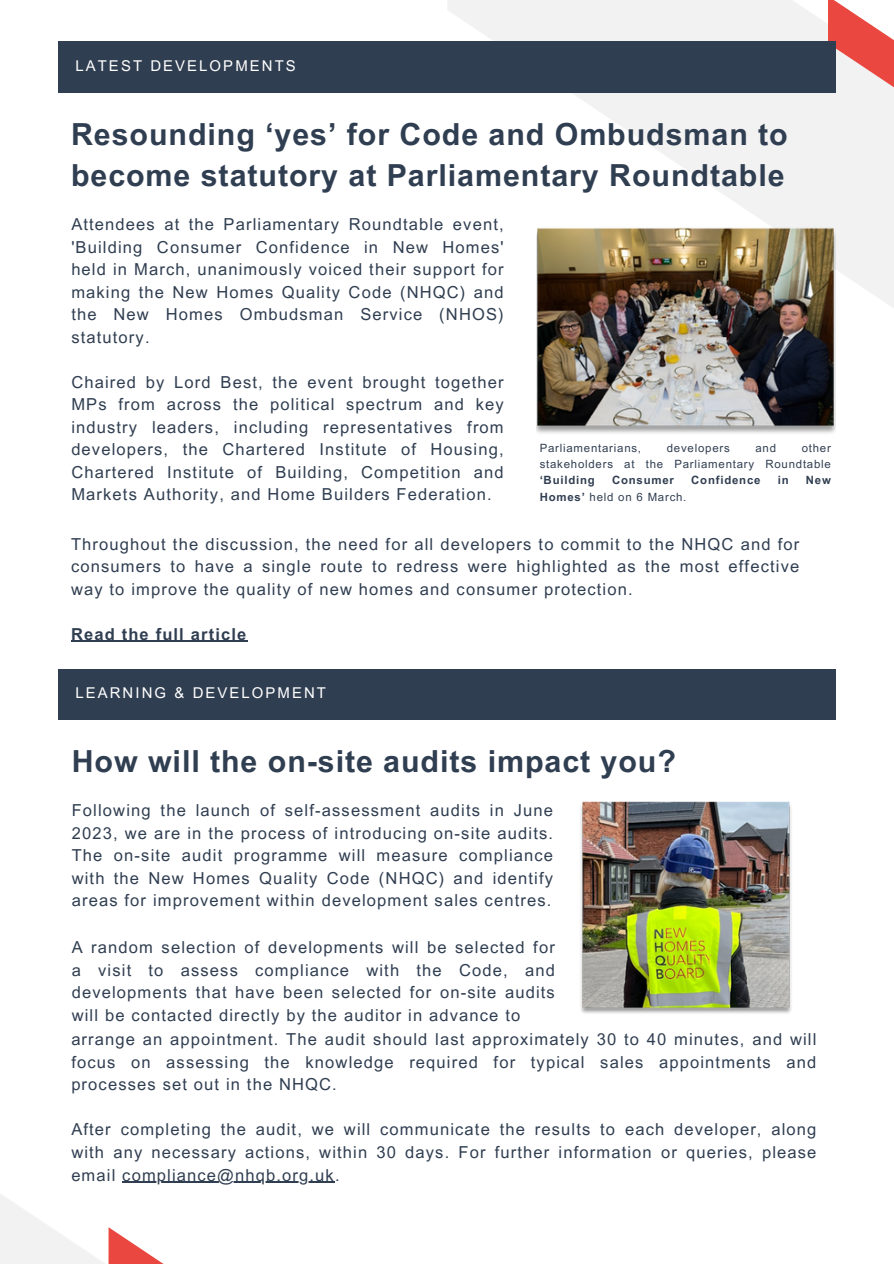
<style>
.page{position:relative;width:894px;height:1264px;background:#fff}
.page>*{position:absolute;margin:0;border:0;box-sizing:border-box;transform-origin:0 0}
.t1{font:700 30.45px/41.7px "Arial MT Pro";letter-spacing:.03em;color:#303e51}
.t2{font:16.5px/22.5px "Arial MT Pro";letter-spacing:.07em;color:#303e51;text-align:justify}
.t3{font:700 16.5px "Arial MT Pro";letter-spacing:.07em;color:#303e51}
.t4{font:14.85px "Arial MT Pro";letter-spacing:.14em;color:#fff}
.t5{font:11.4px/16.2px "Arial MT Pro";letter-spacing:.07em;color:#303e51;text-align:justify}
.t6{font:700 11.4px "Arial MT Pro";letter-spacing:.07em;color:#303e51}
.s1{font-weight:700}
</style>
<div class="page">
<svg style="left:447px;top:0;width:446px;height:430px"></svg>
<svg style="left:827px;top:0;width:66px;height:135px"></svg>
<div style="left:58px;top:42px;width:777px;height:50px;background:#303e51"></div>
<img style="left:536px;top:226px;width:299px;height:207px">
<svg style="left:0;top:1182px;width:335px;height:81px"></svg>
<svg style="left:108px;top:1227px;width:138px;height:36px"></svg>
<div style="left:58px;top:669px;width:777px;height:51px;background:#303e51"></div>
<img style="left:580px;top:801px;width:212px;height:213px">
<hr style="left:71px;top:641px;width:176px;height:1px;background:#303e51">
<hr style="left:122px;top:1181px;width:213px;height:1px;background:#303e51">
<h1 class="t4" style="left:75px;top:60px;width:222px">LATEST DEVELOPMENTS</h1>
<h4 class="t1" style="left:71px;top:117px;width:718px">Resounding ‘yes’ for Code and Ombudsman to become statutory at Parliamentary Roundtable</h4>
<h4 class="t2" style="left:71px;top:215px;width:434px">Attendees at the Parliamentary Roundtable event, 'Building Consumer Confidence in New Homes' held in March, unanimously voiced their support for making the New Homes Quality Code (NHQC) and the New Homes Ombudsman Service (NHOS) statutory.</h4>
<p class="t2" style="left:71px;top:373px;width:434px">Chaired by Lord Best, the event brought together MPs from across the political spectrum and key industry leaders, including representatives from developers, the Chartered Institute of Housing, Chartered Institute of Building, Competition and Markets Authority, and Home Builders Federation.</p>
<h4 class="t5" style="left:539px;top:441px;width:293px;text-indent:262px">other stakeholders at the Parliamentary Roundtable <span class="s1">‘Building</span></h4>
<h4 class="t5" style="left:539px;top:441px;width:103px">Parliamentarians,</h4>
<h4 class="t5" style="left:666px;top:441px;width:64px">developers</h4>
<h4 class="t5" style="left:755px;top:441px;width:22px">and</h4>
<h4 class="t6" style="left:612px;top:476px;width:63px">Consumer</h4>
<h4 class="t6" style="left:691px;top:476px;width:71px">Confidence</h4>
<h4 class="t6" style="left:777px;top:476px;width:12px">in</h4>
<h4 class="t6" style="left:805px;top:476px;width:27px">New</h4>
<h4 class="t5" style="left:539px;top:490px;width:148px"><span class="s1">Homes’</span> held on 6 March.</h4>
<p class="t2" style="left:71px;top:534px;width:729px">Throughout the discussion, the need for all developers to commit to the NHQC and for consumers to have a single route to redress were highlighted as the most effective way to improve the quality of new homes and consumer protection.</p>
<h2 class="t3" style="left:71px;top:627px;width:177px">Read the full article</h2>
<p class="t4" style="left:75px;top:687px;width:252px">LEARNING &amp; DEVELOPMENT</p>
<p class="t1" style="left:72px;top:743px;width:605px">How will the on-site audits impact you?</p>
<h3 class="t2" style="left:72px;top:801px;width:482px">Following the launch of self-assessment audits in June 2023, we are in the process of introducing on-site audits.<br>The on-site audit programme will measure compliance with the New Homes Quality Code (NHQC) and identify areas for improvement within development sales centres.</h3>
<h2 class="t2" style="left:72px;top:938px;width:484px">A random selection of developments will be selected for a visit to assess compliance with the Code, and developments that have been selected for on-site audits will be contacted directly by the auditor in advance to</h2>
<h1 class="t2" style="left:71px;top:1030px;width:746px">arrange an appointment. The audit should last approximately 30 to 40 minutes, and will focus on assessing the knowledge required for typical sales appointments and processes set out in the NHQC.</h1>
<h4 class="t2" style="left:71px;top:1120px;width:746px">After completing the audit, we will communicate the results to each developer, along with any necessary actions, within 30 days. For further information or queries, please email compliance@nhqb.org.uk.</h4>
</div>
